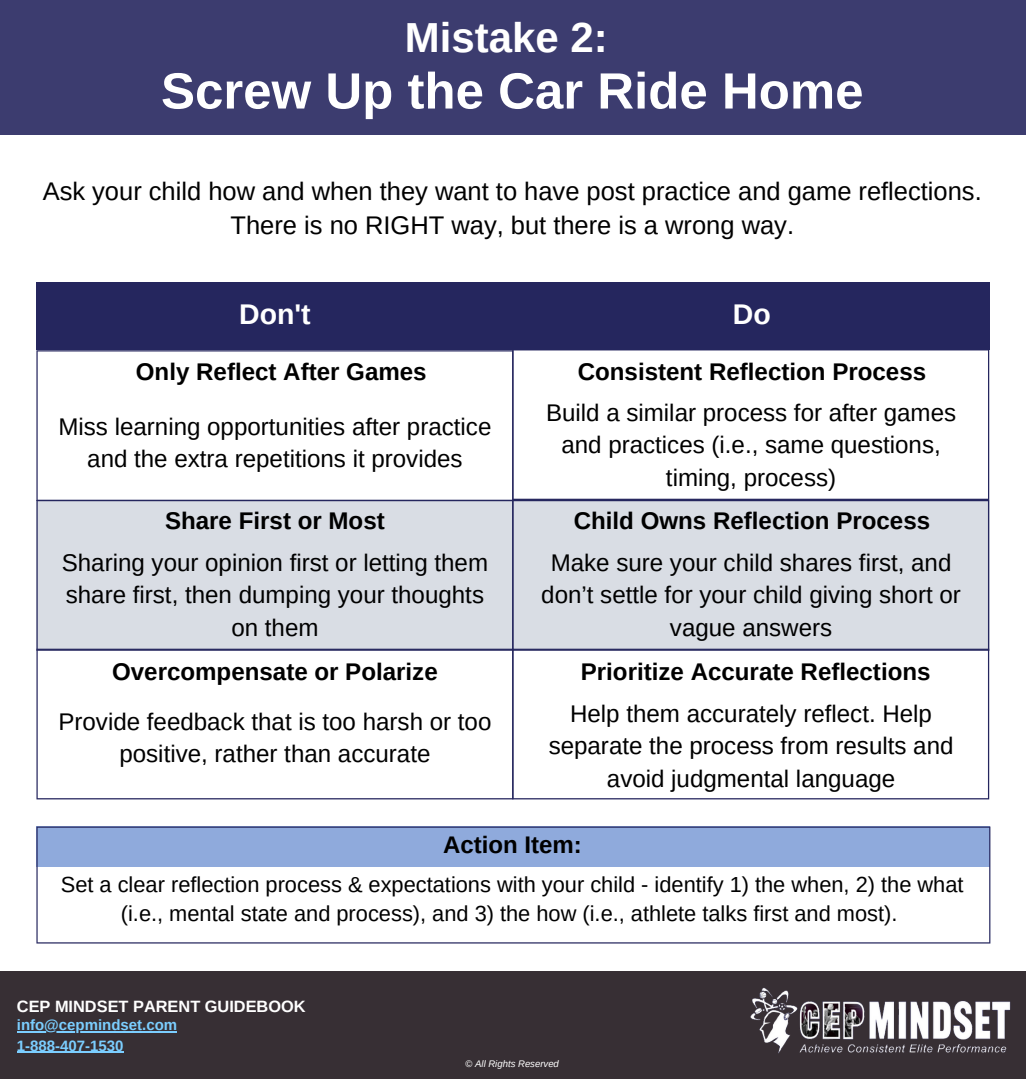
<style>
.page{position:relative;width:1026px;height:1080px;background:#fff}
.page>*{position:absolute;margin:0;border:0;box-sizing:border-box;transform-origin:0 0}
.t1{font:700 51px "Arimo";color:#fff}
.t2{font:700 42px "Arimo";color:#fff}
.t3{font:700 28.5px "Arimo";color:#fff}
.t4{font:25.5px/33.9px "Arimo";color:#000;text-align:center}
.t5{font:24px/32.7px "Arimo";color:#000;text-align:center}
.t6{font:700 24px "Arimo";color:#000}
.t7{font:21.9px/29.1px "Arimo";color:#000;text-align:center}
.t8{font:700 16.5px "Arimo";color:#fff}
.t9{font:700 15px/20.4px "Arimo";color:#7bceff}
.t10{font:italic 9.6px "Arimo";color:#fff}
.s1{font-style:normal}
</style>
<div class="page">
<div style="left:0;top:971px;width:1026px;height:108px;background:#372f34"></div>
<div style="left:0;top:0;width:1026px;height:135px;background:#3c3c6f"></div>
<img style="left:750px;top:987px;width:261px;height:67px">
<div style="left:36px;top:283px;width:477px;height:67px;background:#25265e"></div>
<div style="left:514px;top:283px;width:476px;height:67px;background:#25265e"></div>
<svg style="left:36px;top:827px;width:954px;height:117px"></svg>
<svg style="left:513px;top:349px;width:476px;height:151px"></svg>
<svg style="left:36px;top:350px;width:477px;height:150px"></svg>
<svg style="left:36px;top:651px;width:476px;height:148px"></svg>
<div style="left:36px;top:500px;width:476px;height:151px;background:#d9dde4"></div>
<svg style="left:512px;top:651px;width:477px;height:148px"></svg>
<div style="left:512px;top:500px;width:477px;height:151px;background:#d9dde4"></div>
<svg style="left:17px;top:1031px;width:27px;height:1px"></svg>
<hr style="left:44px;top:1031px;width:133px;height:1px;background:#7bceff">
<hr style="left:17px;top:1052px;width:107px;height:1px;background:#7bceff">
<h2 class="t2" style="left:405px;top:14px;width:204px">Mistake 2:</h2>
<h1 class="t1" style="left:161px;top:62px;width:704px">Screw Up the Car Ride Home</h1>
<p class="t4" style="left:43px;top:174px;width:941px">Ask your child how and when they want to have post practice and game reflections.<br>There is no RIGHT way, but there is a wrong way.</p>
<p class="t3" style="left:239px;top:298px;width:73px">Don't</p>
<p class="t3" style="left:733px;top:298px;width:39px">Do</p>
<p class="t6" style="left:136px;top:358px;width:292px">Only Reflect After Games</p>
<p class="t5" style="left:58px;top:410px;width:434px">Miss learning opportunities after practice and the extra repetitions it provides</p>
<p class="t6" style="left:165px;top:508px;width:221px">Share First or Most</p>
<p class="t5" style="left:62px;top:546px;width:428px">Sharing your opinion first or letting them share first, then dumping your thoughts on them</p>
<p class="t6" style="left:112px;top:659px;width:327px">Overcompensate or Polarize</p>
<p class="t5" style="left:58px;top:705px;width:435px">Provide feedback that is too harsh or too positive, rather than accurate</p>
<p class="t6" style="left:578px;top:358px;width:350px">Consistent Reflection Process</p>
<p class="t5" style="left:546px;top:396px;width:412px">Build a similar process for after games and practices (i.e., same questions, timing, process)</p>
<p class="t6" style="left:574px;top:508px;width:358px">Child Owns Reflection Process</p>
<p class="t5" style="left:541px;top:546px;width:421px">Make sure your child shares first, and don’t settle for your child giving short or vague answers</p>
<p class="t6" style="left:581px;top:659px;width:351px">Prioritize Accurate Reflections</p>
<p class="t5" style="left:549px;top:697px;width:406px">Help them accurately reflect. Help separate the process from results and avoid judgmental language</p>
<p class="t6" style="left:443px;top:832px;width:140px">Action Item:</p>
<p class="t7" style="left:61px;top:870px;width:904px">Set a clear reflection process &amp; expectations with your child - identify 1) the when, 2) the what (i.e., mental state and process), and 3) the how (i.e., athlete talks first and most).</p>
<p class="t8" style="left:17px;top:997px;width:290px">CEP MINDSET PARENT GUIDEBOOK</p>
<p class="t9" style="left:17px;top:1015px;width:162px">info@cepmindset.com<br>1-888-407-1530</p>
<p class="t10" style="left:466px;top:1059px;width:95px"><span class="s1">©</span> All Rights Reserved</p>
</div>
